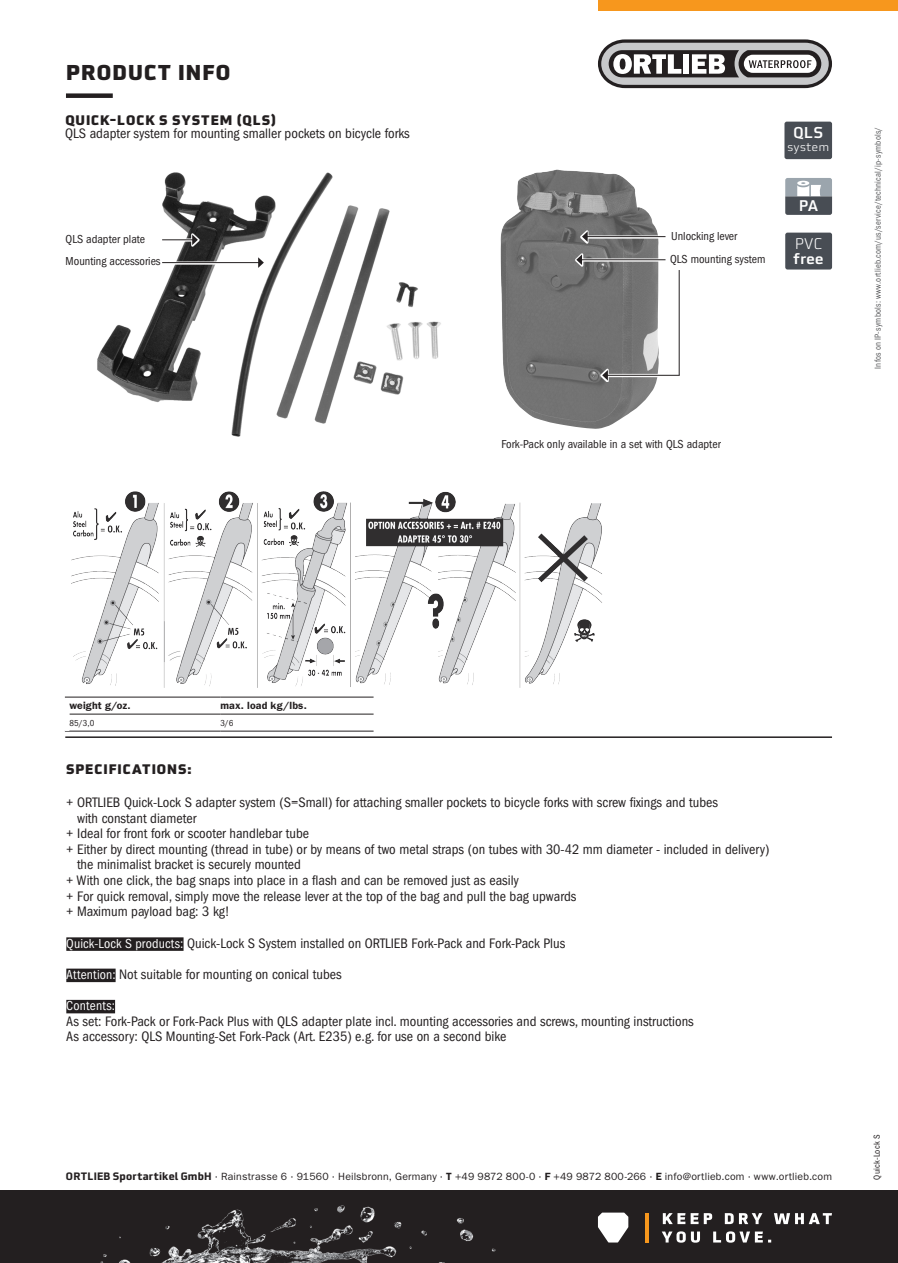
<style>
.page{position:relative;width:898px;height:1263px;background:#fff}
.page>*{position:absolute;margin:0;border:0;box-sizing:border-box;transform-origin:0 0}
.t1{font:900 21px "Utility Pro";letter-spacing:.055em;color:#231f20}
.t2{font:500 15.3px "Utility OT";color:#fff}
.t3{font:500 15.15px/14.7px "Utility OT";letter-spacing:-.02em;color:#fff}
.Beschreibung{font:condensed 14.25px "ITC Franklin Gothic Std";color:#231f20}
.t4{font:900 13.5px "Utility Pro";letter-spacing:.07em;color:#231f20}
.Beschreibung-2{font:condensed 13.5px "ITC Franklin Gothic Std";letter-spacing:.015em;color:#fff}
.t5{font:300 12.15px "Utility OT";color:#fff}
.Bildbeschriftung{font:condensed 12px "ITC Franklin Gothic Std";color:#231f20}
.t6{font:10.5px "ITC Franklin Gothic Std";letter-spacing:.02em;color:#231f20}
.t7{font:600 10.5px "ITC Franklin Gothic Std";letter-spacing:.015em;color:#231f20}
.t8{font:condensed 9px "ITC Franklin Gothic Std";letter-spacing:.025em;color:#57585a;scale:.96 1}
.Version{font:condensed 9px "ITC Franklin Gothic Std";letter-spacing:.025em;color:#231f20}
.s1{font-weight:300}
.s2{font-size:13.5px;color:#fff}
.s3{font-family:"Utility OT";font-weight:700}
.s4{font-weight:600}
</style>
<div class="page">
<svg style="left:598px;top:39px;width:233px;height:49px"></svg>
<div style="left:597px;top:0;width:300px;height:10px;background:#f7971d"></div>
<div style="left:0;top:1191px;width:897px;height:72px;background:#231f20"></div>
<hr style="left:644px;top:1212px;width:3px;height:30px;background:#f7971d">
<svg style="left:598px;top:1212px;width:30px;height:30px"></svg>
<svg style="left:661px;top:1231px;width:110px;height:12px"></svg>
<svg style="left:662px;top:1213px;width:169px;height:11px"></svg>
<img style="left:2px;top:1190px;width:512px;height:73px">
<hr style="left:65px;top:736px;width:766px;height:2px;background:#231f20">
<div style="left:66px;top:93px;width:47px;height:5px;background:#231f20"></div>
<div style="left:785px;top:233px;width:46px;height:37px;background:#484d54;border-radius:2px"></div>
<div style="left:784px;top:122px;width:47px;height:37px;background:#484d54;border-radius:2px"></div>
<svg style="left:785px;top:178px;width:46px;height:37px;background:#82888e"></svg>
<img style="left:97px;top:172px;width:344px;height:265px">
<img style="left:71px;top:491px;width:531px;height:197px">
<img style="left:500px;top:169px;width:158px;height:260px">
<svg style="left:580px;top:230px;width:86px;height:13px"></svg>
<hr style="left:586px;top:236px;width:79px;height:1px;background:#231f20">
<svg style="left:581px;top:231px;width:6px;height:11px"></svg>
<svg style="left:574px;top:253px;width:92px;height:13px"></svg>
<hr style="left:581px;top:259px;width:84px;height:1px;background:#231f20">
<svg style="left:576px;top:254px;width:5px;height:11px"></svg>
<svg style="left:161px;top:233px;width:38px;height:13px"></svg>
<hr style="left:162px;top:240px;width:31px;height:1px;background:#231f20">
<svg style="left:192px;top:234px;width:6px;height:11px"></svg>
<svg style="left:161px;top:256px;width:104px;height:13px"></svg>
<hr style="left:162px;top:262px;width:97px;height:1px;background:#231f20">
<svg style="left:258px;top:257px;width:6px;height:11px"></svg>
<svg style="left:600px;top:369px;width:80px;height:13px"></svg>
<hr style="left:606px;top:375px;width:73px;height:1px;background:#231f20">
<svg style="left:602px;top:370px;width:5px;height:11px"></svg>
<hr style="left:678px;top:270px;width:1px;height:105px;background:#231f20">
<div style="left:66px;top:937px;width:117px;height:14px;background:#231f20"></div>
<div style="left:66px;top:968px;width:50px;height:14px;background:#231f20"></div>
<div style="left:66px;top:1000px;width:49px;height:13px;background:#231f20"></div>
<hr style="left:69px;top:714px;width:151px;height:1px;background:#231f20">
<hr style="left:220px;top:714px;width:153px;height:1px;background:#231f20">
<hr style="left:65px;top:731px;width:155px;height:1px;background:#231f20">
<hr style="left:220px;top:731px;width:153px;height:1px;background:#231f20">
<hr style="left:220px;top:697px;width:153px;height:1px;background:#231f20">
<hr style="left:65px;top:697px;width:155px;height:1px;background:#231f20">
<h1 class="t1" style="left:66px;top:53px;width:166px">PRODUCT INFO</h1>
<p class="t4" style="left:65px;top:108px;width:212px">QUICK-LOCK S SYSTEM (QLS)</p>
<p class="Beschreibung" style="left:65px;top:126px;width:346px">QLS adapter system for mounting smaller pockets on bicycle forks</p>
<p class="Bildbeschriftung" style="left:66px;top:233px;width:81px">QLS adapter plate</p>
<p class="Bildbeschriftung" style="left:66px;top:255px;width:96px">Mounting accessories</p>
<p class="Bildbeschriftung" style="left:671px;top:230px;width:68px">Unlocking lever</p>
<p class="Bildbeschriftung" style="left:670px;top:253px;width:97px">QLS mounting system</p>
<p class="t2" style="left:792px;top:123px;width:32px">QLS</p>
<p class="t5" style="left:786px;top:140px;width:44px">system</p>
<p class="t3" style="left:798px;top:198px;width:21px">PA</p>
<p class="t3" style="left:793px;top:236px;width:32px"><span class="s1">PVC </span>free</p>
<p class="Bildbeschriftung" style="left:501px;top:437px;width:221px">Fork-Pack only available in a set with QLS adapter</p>
<p class="t8" style="left:872px;top:369px;width:254px;rotate:-90deg">Infos on IP-symbols: www.ortlieb.com/us/service/technical/ip-symbols/</p>
<p class="t7" style="left:69px;top:699px;width:63px">weight g/oz.</p>
<p class="t7" style="left:220px;top:699px;width:88px">max. load kg/lbs.</p>
<p class="Version" style="left:69px;top:718px;width:26px">85/3,0</p>
<p class="Version" style="left:220px;top:718px;width:14px">3/6</p>
<p class="t4" style="left:66px;top:757px;width:127px">SPECIFICATIONS:</p>
<p class="Beschreibung" style="left:66px;top:794px;width:653px">+ ORTLIEB Quick-Lock S adapter system (S=Small) for attaching smaller pockets to bicycle forks with screw fixings and tubes</p>
<p class="Beschreibung" style="left:77px;top:810px;width:121px">with constant diameter</p>
<p class="Beschreibung" style="left:66px;top:825px;width:244px">+ Ideal for front fork or scooter handlebar tube</p>
<p class="Beschreibung" style="left:66px;top:841px;width:704px">+ Either by direct mounting (thread in tube) or by means of two metal straps (on tubes with 30-42 mm diameter - included in delivery)</p>
<p class="Beschreibung" style="left:77px;top:857px;width:225px">the minimalist bracket is securely mounted</p>
<p class="Beschreibung" style="left:66px;top:872px;width:454px">+ With one click, the bag snaps into place in a flash and can be removed just as easily</p>
<p class="Beschreibung" style="left:66px;top:888px;width:511px">+ For quick removal, simply move the release lever at the top of the bag and pull the bag upwards</p>
<p class="Beschreibung" style="left:66px;top:903px;width:165px">+ Maximum payload bag: 3 kg!</p>
<p class="Beschreibung" style="left:66px;top:935px;width:500px"><span class="s2">Quick-Lock S products:</span> Quick-Lock S System installed on ORTLIEB Fork-Pack and Fork-Pack Plus</p>
<p class="Beschreibung" style="left:66px;top:966px;width:277px"><span class="s2">Attention:</span> Not suitable for mounting on conical tubes</p>
<p class="Beschreibung-2" style="left:66px;top:998px;width:50px">Contents:</p>
<p class="Beschreibung" style="left:66px;top:1013px;width:628px">As set: Fork-Pack or Fork-Pack Plus with QLS adapter plate incl. mounting accessories and screws, mounting instructions</p>
<p class="Beschreibung" style="left:66px;top:1028px;width:441px">As accessory: QLS Mounting-Set Fork-Pack (Art. E235) e.g. for use on a second bike</p>
<p class="t6" style="left:66px;top:1170px;width:767px"><span class="s3">ORTLIEB Sportartikel GmbH</span> · Rainstrasse 6 · 91560 · Heilsbronn, Germany · <span class="s4">T</span> +49 9872 800-0 · <span class="s4">F</span> +49 9872 800-266 · <span class="s4">E</span> info@ortlieb.com · www.ortlieb.com</p>
<p class="Version" style="left:871px;top:1179px;width:46px;rotate:-90deg">Quick-Lock S</p>
</div>
